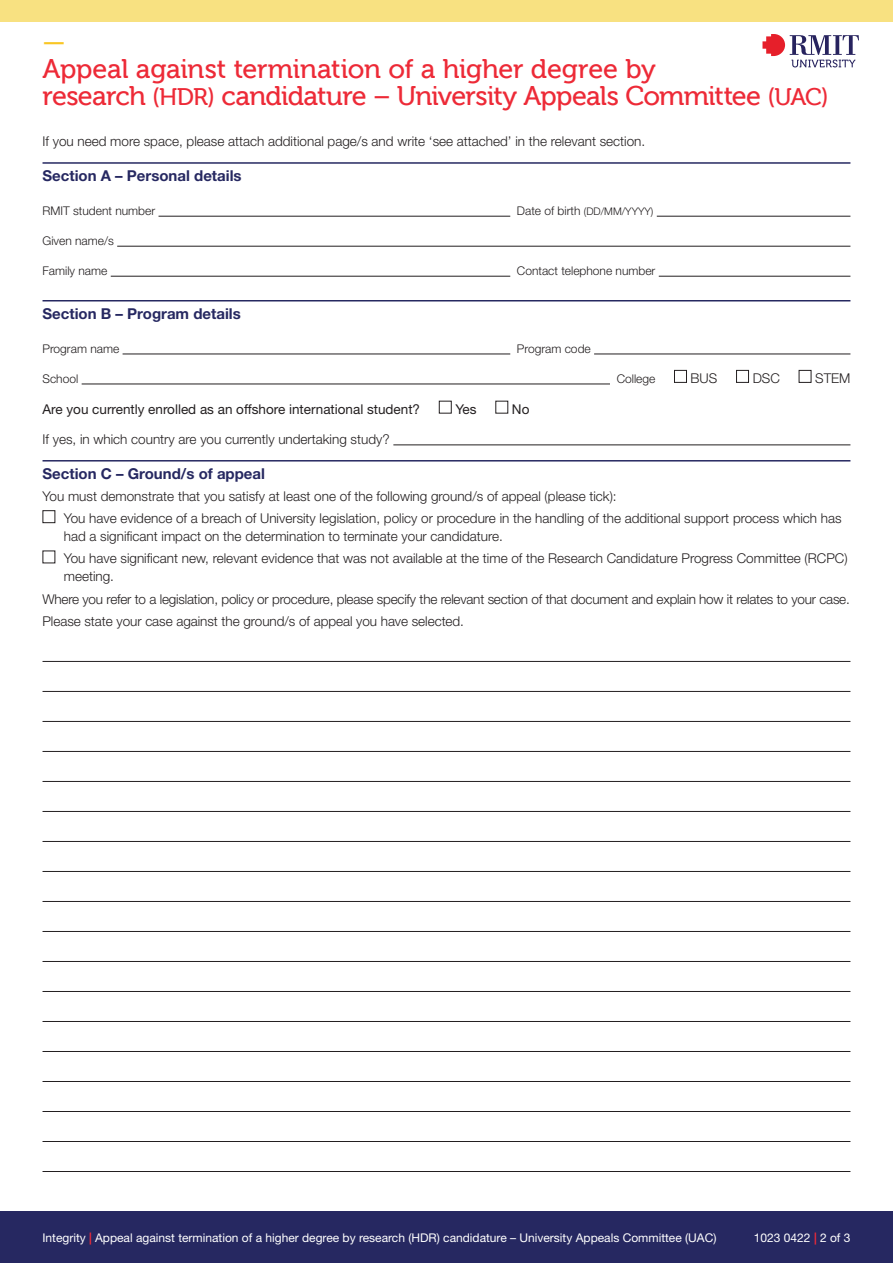
<style>
.page{position:relative;width:893px;height:1263px;background:#fff}
.page>*{position:absolute;margin:0;border:0;box-sizing:border-box;transform-origin:0 0}
.t1{font:27px/27px "Museo 500";letter-spacing:-.015em;color:#ed2a37}
.t2{font:27px "Museo 500";color:#f9c624}
.t3{font:700 15px "Helvetica Neue LT Pro";color:#262861}
.t4{font:300 13.5px/22.2px "Helvetica Neue LT Pro";color:#231f20}
.t5{font:13.5px "Helvetica Neue LT Pro";color:#231f20}
.t6{font:12px "Helvetica Neue LT Pro";color:#fff}
.t7{font:300 12px "Helvetica Neue LT Pro";color:#231f20}
.t8{font:300 10.5px "Helvetica Neue LT Pro";color:#231f20}
.s1{font-size:24px}
.s2{font-size:12px}
.s3{font-weight:700;color:#ed2a37}
</style>
<div class="page">
<svg style="left:762px;top:34px;width:97px;height:33px"></svg>
<div style="left:0;top:1212px;width:893px;height:51px;background:#262861"></div>
<div style="left:0;top:0;width:893px;height:21px;background:#f8e181"></div>
<hr style="left:43px;top:162px;width:807px;height:2px;background:#262861">
<hr style="left:159px;top:216px;width:351px;height:1px;background:#231f20">
<hr style="left:657px;top:216px;width:193px;height:1px;background:#231f20">
<hr style="left:117px;top:246px;width:733px;height:1px;background:#231f20">
<hr style="left:111px;top:276px;width:399px;height:1px;background:#231f20">
<hr style="left:659px;top:276px;width:191px;height:1px;background:#231f20">
<hr style="left:43px;top:300px;width:807px;height:1px;background:#262861">
<hr style="left:123px;top:354px;width:387px;height:1px;background:#231f20">
<hr style="left:594px;top:354px;width:256px;height:1px;background:#231f20">
<hr style="left:82px;top:384px;width:528px;height:1px;background:#231f20">
<hr style="left:393px;top:444px;width:457px;height:1px;background:#231f20">
<hr style="left:43px;top:460px;width:807px;height:1px;background:#262861">
<hr style="left:43px;top:661px;width:807px;height:1px;background:#231f20">
<hr style="left:43px;top:691px;width:807px;height:1px;background:#231f20">
<hr style="left:43px;top:721px;width:807px;height:1px;background:#231f20">
<hr style="left:43px;top:751px;width:807px;height:1px;background:#231f20">
<hr style="left:43px;top:781px;width:807px;height:1px;background:#231f20">
<hr style="left:43px;top:811px;width:807px;height:1px;background:#231f20">
<hr style="left:43px;top:841px;width:807px;height:1px;background:#231f20">
<hr style="left:43px;top:871px;width:807px;height:1px;background:#231f20">
<hr style="left:43px;top:901px;width:807px;height:1px;background:#231f20">
<hr style="left:43px;top:931px;width:807px;height:1px;background:#231f20">
<hr style="left:43px;top:961px;width:807px;height:1px;background:#231f20">
<hr style="left:43px;top:991px;width:807px;height:1px;background:#231f20">
<hr style="left:43px;top:1021px;width:807px;height:1px;background:#231f20">
<hr style="left:43px;top:1051px;width:807px;height:1px;background:#231f20">
<hr style="left:43px;top:1081px;width:807px;height:1px;background:#231f20">
<hr style="left:43px;top:1111px;width:807px;height:1px;background:#231f20">
<hr style="left:43px;top:1141px;width:807px;height:1px;background:#231f20">
<hr style="left:43px;top:1171px;width:807px;height:1px;background:#231f20">
<div style="left:674px;top:370px;width:13px;height:13px;border:1px solid #231f20"></div>
<div style="left:736px;top:370px;width:13px;height:13px;border:1px solid #231f20"></div>
<div style="left:799px;top:370px;width:12px;height:13px;border:1px solid #231f20"></div>
<div style="left:439px;top:401px;width:13px;height:12px;border:1px solid #231f20"></div>
<div style="left:43px;top:510px;width:12px;height:13px;border:1px solid #231f20"></div>
<h1 class="t2" style="left:43px;top:27px;width:25px">—</h1>
<h1 class="t1" style="left:43px;top:56px;width:788px">Appeal against termination of a higher degree by<br>research <span class="s1">(HDR)</span> candidature – University Appeals Committee <span class="s1">(UAC)</span></h1>
<p class="t4" style="left:43px;top:130px;width:604px">If you need more space, please attach additional page/s and write ‘see attached’ in the relevant section.</p>
<p class="t3" style="left:43px;top:166px;width:201px">Section A – Personal details</p>
<p class="t7" style="left:43px;top:203px;width:114px">RMIT student number</p>
<p class="t8" style="left:517px;top:205px;width:138px"><span class="s2">Date of birth</span> (DD/MM/YYYY)</p>
<p class="t7" style="left:43px;top:233px;width:73px">Given name/s</p>
<p class="t7" style="left:43px;top:263px;width:66px">Family name</p>
<p class="t7" style="left:517px;top:263px;width:140px">Contact telephone number</p>
<p class="t3" style="left:43px;top:304px;width:200px">Section B – Program details</p>
<p class="t7" style="left:43px;top:341px;width:78px">Program name</p>
<p class="t7" style="left:517px;top:341px;width:75px">Program code</p>
<p class="t7" style="left:43px;top:371px;width:37px">School</p>
<p class="t7" style="left:617px;top:371px;width:40px">College</p>
<p class="t4" style="left:691px;top:367px;width:28px">BUS</p>
<p class="t4" style="left:753px;top:367px;width:29px">DSC</p>
<p class="t4" style="left:815px;top:367px;width:37px">STEM</p>
<p class="t5" style="left:43px;top:401px;width:379px">Are you currently enrolled as an offshore international student?</p>
<p class="t5" style="left:455px;top:401px;width:23px">Yes</p>
<p class="t5" style="left:512px;top:401px;width:19px">No</p>
<p class="t4" style="left:43px;top:427px;width:349px">If yes, in which country are you currently undertaking study?</p>
<p class="t3" style="left:43px;top:464px;width:224px">Section C – Ground/s of appeal</p>
<p class="t4" style="left:64px;top:485px;width:779px;text-indent:-21px">You must demonstrate that you satisfy at least one of the following ground/s of appeal (please tick):<br>You have evidence of a breach of University legislation, policy or procedure in the handling of the additional support process which has</p>
<p class="t4" style="left:64px;top:525px;width:785px">had a significant impact on the determination to terminate your candidature.<br>You have significant new, relevant evidence that was not available at the time of the Research Candidature Progress Committee (RCPC)</p>
<p class="t4" style="left:43px;top:565px;width:809px;text-indent:21px">meeting.<br>Where you refer to a legislation, policy or procedure, please specify the relevant section of that document and explain how it relates to your case.<br>Please state your case against the ground/s of appeal you have selected.</p>
<p class="t6" style="left:43px;top:1230px;width:675px">Integrity <span class="s3">|</span> Appeal against termination of a higher degree by research (HDR) candidature – University Appeals Committee (UAC)</p>
<p class="t6" style="left:754px;top:1230px;width:98px">1023 0422 <span class="s3">|</span> 2 of 3</p>
</div>
